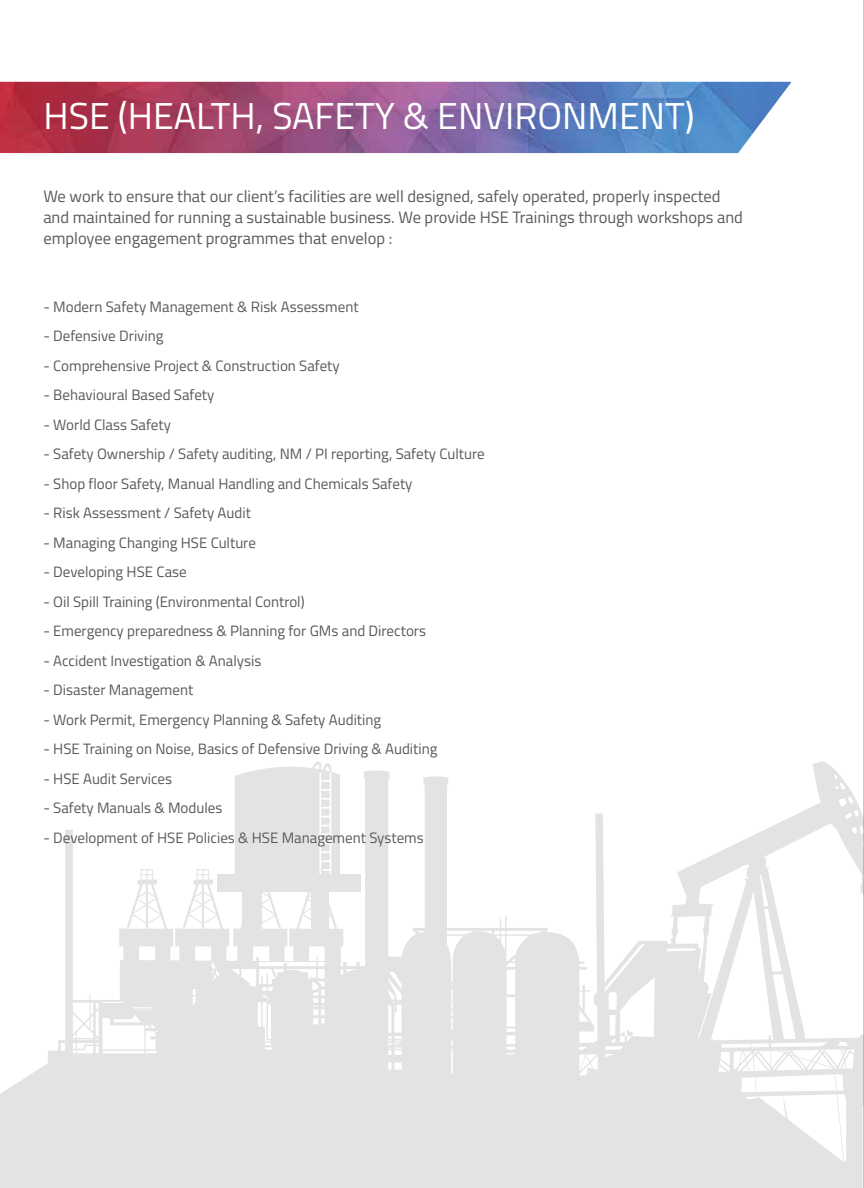
<style>
.page{position:relative;width:864px;height:1188px;background:#fff}
.page>*{position:absolute;margin:0;border:0;box-sizing:border-box;transform-origin:0 0}
.t1{font:37.5px "Titillium Web";color:#fff}
.t2{font:16.5px/21px "Titillium Web";color:#58595b}
.t3{font:15px "Titillium Web";color:#58595b}
</style>
<div class="page">
<img style="left:0;top:82px;width:791px;height:71px">
<svg style="left:0;top:770px;width:863px;height:418px;fill:#e2e3e4"></svg>
<svg style="left:117px;top:761px;width:226px;height:201px"></svg>
<div style="left:242px;top:878px;width:18px;height:51px;background:#e2e3e4"></div>
<div style="left:311px;top:878px;width:18px;height:51px;background:#e2e3e4"></div>
<div style="left:218px;top:874px;width:143px;height:18px;background:#e2e3e4"></div>
<hr style="left:863px;top:0;width:1px;height:1188px;background:#8b8e90">
<h1 class="t1" style="left:43px;top:89px;width:653px">HSE (HEALTH, SAFETY &amp; ENVIRONMENT)</h1>
<p class="t2" style="left:43px;top:185px;width:701px">We work to ensure that our client’s facilities are well designed, safely operated, properly inspected and maintained for running a sustainable business. We provide HSE Trainings through workshops and employee engagement programmes that envelop :</p>
<p class="t3" style="left:43px;top:295px;width:317px">- Modern Safety Management &amp; Risk Assessment</p>
<p class="t3" style="left:43px;top:325px;width:122px">- Defensive Driving</p>
<p class="t3" style="left:43px;top:354px;width:298px">- Comprehensive Project &amp; Construction Safety</p>
<p class="t3" style="left:43px;top:384px;width:173px">- Behavioural Based Safety</p>
<p class="t3" style="left:43px;top:413px;width:129px">- World Class Safety</p>
<p class="t3" style="left:43px;top:443px;width:443px">- Safety Ownership / Safety auditing, NM / PI reporting, Safety Culture</p>
<p class="t3" style="left:43px;top:472px;width:371px">- Shop floor Safety, Manual Handling and Chemicals Safety</p>
<p class="t3" style="left:43px;top:502px;width:209px">- Risk Assessment / Safety Audit</p>
<p class="t3" style="left:43px;top:531px;width:214px">- Managing Changing HSE Culture</p>
<p class="t3" style="left:43px;top:561px;width:145px">- Developing HSE Case</p>
<p class="t3" style="left:43px;top:590px;width:263px">- Oil Spill Training (Environmental Control)</p>
<p class="t3" style="left:43px;top:620px;width:384px">- Emergency preparedness &amp; Planning for GMs and Directors</p>
<p class="t3" style="left:43px;top:649px;width:219px">- Accident Investigation &amp; Analysis</p>
<p class="t3" style="left:43px;top:679px;width:151px">- Disaster Management</p>
<p class="t3" style="left:43px;top:708px;width:339px">- Work Permit, Emergency Planning &amp; Safety Auditing</p>
<p class="t3" style="left:43px;top:738px;width:396px">- HSE Training on Noise, Basics of Defensive Driving &amp; Auditing</p>
<p class="t3" style="left:43px;top:767px;width:130px">- HSE Audit Services</p>
<p class="t3" style="left:43px;top:797px;width:181px">- Safety Manuals &amp; Modules</p>
<p class="t3" style="left:43px;top:826px;width:382px">- Development of HSE Policies &amp; HSE Management Systems</p>
</div>
